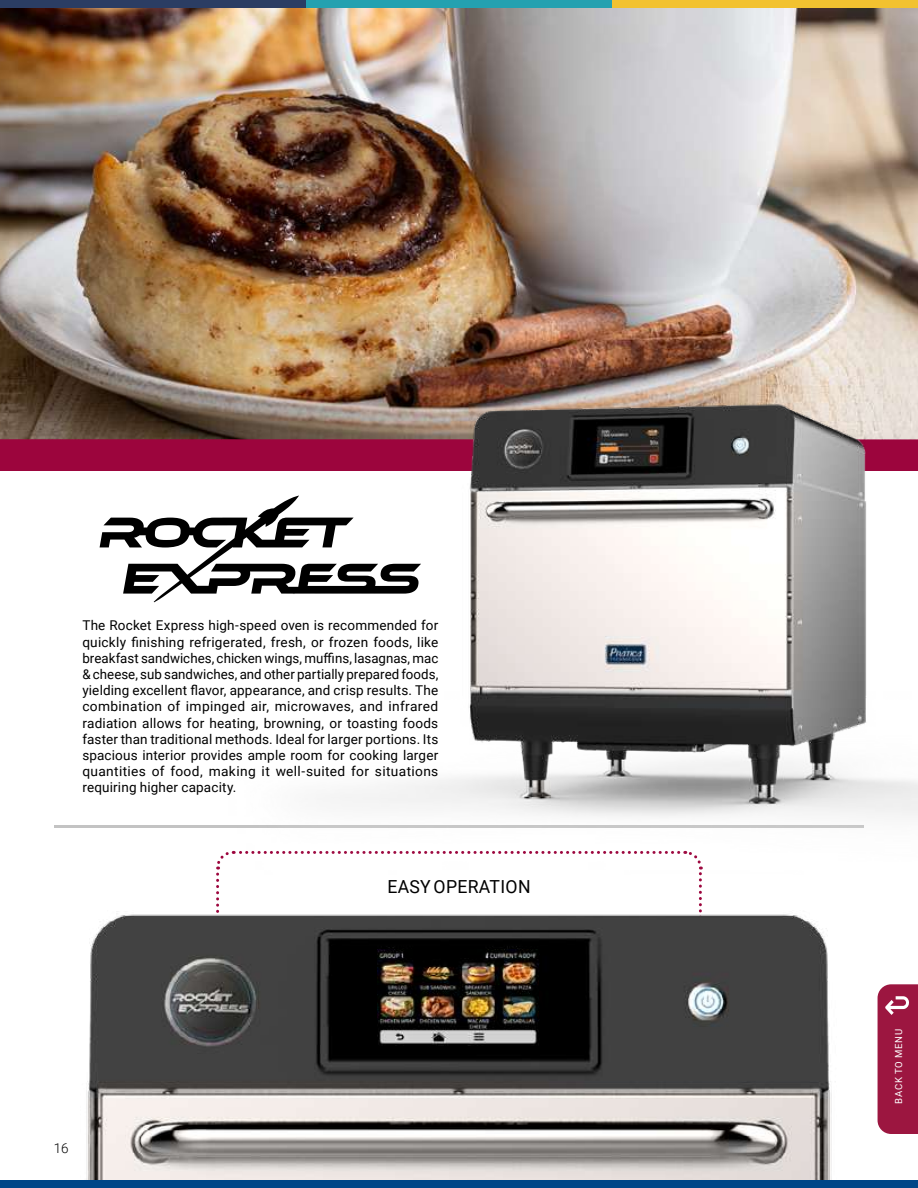
<style>
.page{position:relative;width:918px;height:1188px;background:#fff}
.page>*{position:absolute;margin:0;border:0;box-sizing:border-box;transform-origin:0 0}
.t1{font:18px "Roboto";letter-spacing:.015em;color:#000}
.t2{font:13.5px/16.2px "Roboto";letter-spacing:.015em;color:#000;text-align:justify}
.t3{font:300 13.5px "Roboto";color:#000}
.t4{font:9.75px "Roboto";letter-spacing:.085em;color:#fff}
</style>
<div class="page">
<div style="left:0;top:439px;width:918px;height:32px;background:#9c053d"></div>
<img style="left:86px;top:885px;width:746px;height:295px">
<img style="left:0;top:8px;width:918px;height:431px">
<hr style="left:54px;top:825px;width:810px;height:3px;background:#c3c3c3">
<div style="left:0;top:1180px;width:918px;height:8px;background:#004687"></div>
<svg style="left:100px;top:517px;width:109px;height:86px"></svg>
<img style="left:209px;top:331px;width:709px;height:544px">
<div style="left:306px;top:0;width:306px;height:8px;background:#24a1b0"></div>
<div style="left:0;top:0;width:306px;height:8px;background:#2b3d63"></div>
<div style="left:612px;top:0;width:306px;height:8px;background:#f2c230"></div>
<img style="left:378px;top:949px;width:160px;height:97px">
<div style="left:878px;top:984px;width:40px;height:150px;background:#9c1640"></div>
<p class="t2" style="left:82px;top:617px;width:357px">The Rocket Express high-speed oven is recommended for quickly finishing refrigerated, fresh, or frozen foods, like breakfast sandwiches, chicken wings, muffins, lasagnas, mac &amp; cheese, sub sandwiches, and other partially prepared foods, yielding excellent flavor, appearance, and crisp results. The combination of impinged air, microwaves, and infrared radiation allows for heating, browning, or toasting foods faster than traditional methods. Ideal for larger portions. Its spacious interior provides ample room for cooking larger quantities of food, making it well-suited for situations requiring higher capacity.</p>
<h1 class="t1" style="left:387px;top:874px;width:145px">EASY OPERATION</h1>
<p class="t3" style="left:54px;top:1139px;width:16px">16</p>
<p class="t4" style="left:892px;top:1104px;width:76px;rotate:-90deg">BACK TO MENU</p>
</div>
